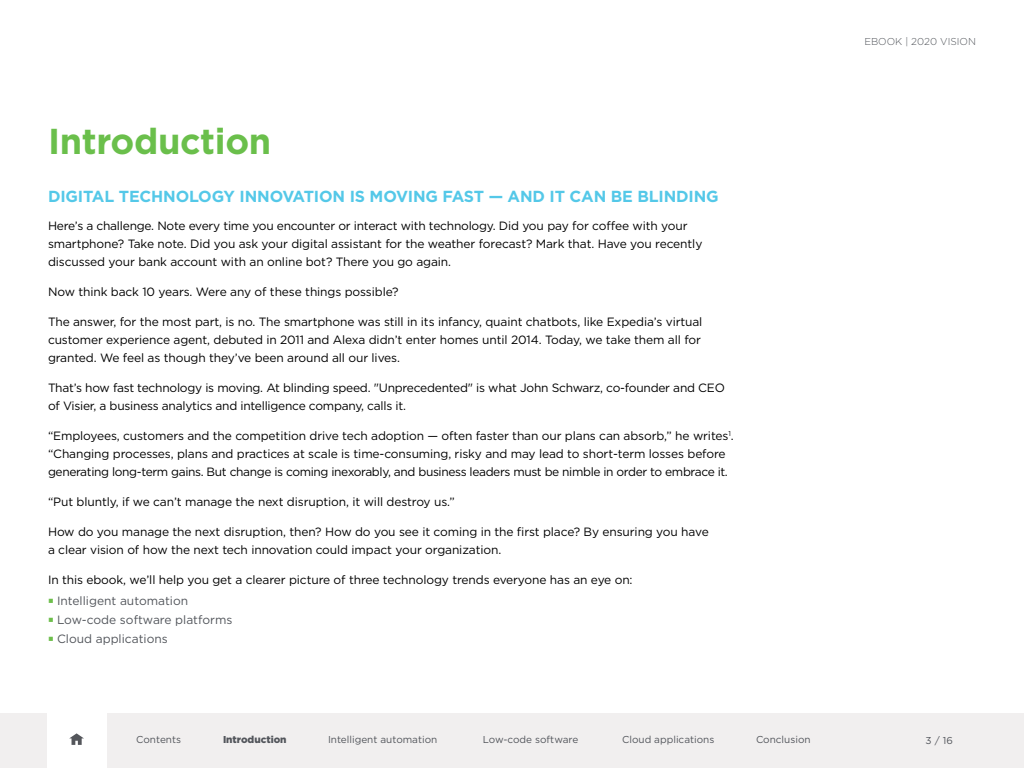
<style>
.page{position:relative;width:1024px;height:768px;background:#fff}
.page>*{position:absolute;margin:0;border:0;box-sizing:border-box;transform-origin:0 0}
.t1{font:700 36px "Gotham";letter-spacing:-.01em;color:#6abf4b}
.t2{font:700 16px "Gotham";letter-spacing:-.01em;color:#54c8e8}
.t3{font:12px/18px "Gotham";letter-spacing:-.01em;color:#000}
.t4{font:12px/19px "Gotham";color:#52555b}
.t5{font:10px "Gotham";color:#52555b}
.t6{font:300 10px "Gotham";color:#52555b}
.t7{font:900 10px "Gotham";color:#52555b}
</style>
<div class="page">
<div style="left:0;top:713px;width:1024px;height:55px;background:#f1efef"></div>
<div style="left:47px;top:713px;width:59px;height:55px;background:#fff"></div>
<svg style="left:69px;top:733px;width:15px;height:12px"></svg>
<h1 class="t1" style="left:48px;top:118px;width:225px">Introduction</h1>
<h2 class="t2" style="left:48px;top:186px;width:672px">DIGITAL TECHNOLOGY INNOVATION IS MOVING FAST — AND IT CAN BE BLINDING</h2>
<p class="t3" style="left:48px;top:217px;width:656px">Here’s a challenge. Note every time you encounter or interact with technology. Did you pay for coffee with your smartphone? Take note. Did you ask your digital assistant for the weather forecast? Mark that. Have you recently discussed your bank account with an online bot? There you go again.</p>
<p class="t3" style="left:48px;top:283px;width:352px">Now think back 10 years. Were any of these things possible?</p>
<p class="t3" style="left:48px;top:313px;width:656px">The answer, for the most part, is no. The smartphone was still in its infancy, quaint chatbots, like Expedia’s virtual customer experience agent, debuted in 2011 and Alexa didn’t enter homes until 2014. Today, we take them all for granted. We feel as though they’ve been around all our lives.</p>
<p class="t3" style="left:48px;top:379px;width:678px">That’s how fast technology is moving. At blinding speed. "Unprecedented" is what John Schwarz, co-founder and CEO of Visier, a business analytics and intelligence company, calls it.</p>
<p class="t3" style="left:48px;top:427px;width:687px">“Employees, customers and the competition drive tech adoption — often faster than our plans can absorb,” he writes<sup>1</sup>. “Changing processes, plans and practices at scale is time-consuming, risky and may lead to short-term losses before generating long-term gains. But change is coming inexorably, and business leaders must be nimble in order to embrace it.</p>
<p class="t3" style="left:48px;top:493px;width:408px">“Put bluntly, if we can’t manage the next disruption, it will destroy us.”</p>
<p class="t3" style="left:48px;top:523px;width:662px">How do you manage the next disruption, then? How do you see it coming in the first place? By ensuring you have a clear vision of how the next tech innovation could impact your organization.</p>
<p class="t3" style="left:48px;top:571px;width:586px">In this ebook, we’ll help you get a clearer picture of three technology trends everyone has an eye on:</p>
<p class="t4" style="left:57px;top:591px;width:177px">Intelligent automation<br>Low-code software platforms<br>Cloud applications</p>
<p class="t5" style="left:136px;top:733px;width:46px">Contents</p>
<p class="t7" style="left:223px;top:733px;width:65px">Introduction</p>
<p class="t5" style="left:328px;top:733px;width:111px">Intelligent automation</p>
<p class="t5" style="left:483px;top:733px;width:97px">Low-code software</p>
<p class="t5" style="left:622px;top:733px;width:94px">Cloud applications</p>
<p class="t5" style="left:756px;top:733px;width:56px">Conclusion</p>
<p class="t6" style="left:864px;top:35px;width:113px">EBOOK | 2020 VISION</p>
<p class="t5" style="left:926px;top:734px;width:29px">3 / 16</p>
</div>
